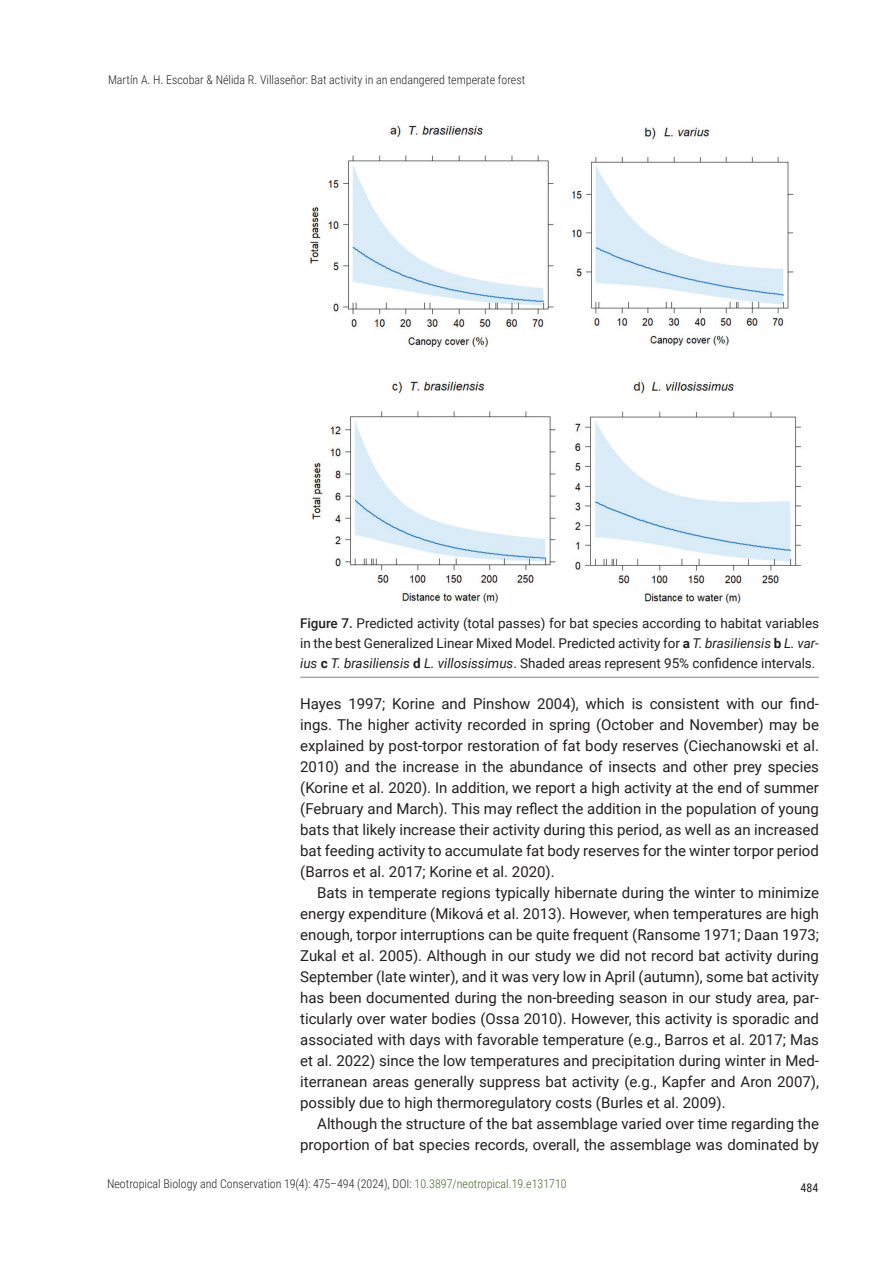
<style>
.page{position:relative;width:893px;height:1263px;background:#fff}
.page>*{position:absolute;margin:0;border:0;box-sizing:border-box;transform-origin:0 0}
.Body_text{font:15px/21px "Roboto";color:#231f20;text-align:justify}
.Body_text_-_no_indent{font:15px/21px "Roboto";color:#231f20;text-align:justify}
.FIG_-_Caption{font:13.5px/19.8px "Roboto";letter-spacing:-.005em;color:#231f20;text-align:justify}
.t1{font:300 12px "Roboto Condensed";color:#231f20}
.t2{font:12px "Roboto Condensed";color:#231f20}
.s1{font-weight:500}
.s2{font-weight:700}
.s3{font-style:italic}
.s4{color:#47642a}
</style>
<div class="page">
<img style="left:310px;top:125px;width:492px;height:479px">
<hr style="left:300px;top:676px;width:519px;height:2px;background:#a8a9ad">
<p class="t1" style="left:108px;top:71px;width:419px">Martín A. H. Escobar &amp; Nélida R. Villaseñor: Bat activity in an endangered temperate forest</p>
<p class="FIG_-_Caption" style="left:300px;top:613px;width:520px"><span class="s1">Figure 7.</span> Predicted activity (total passes) for bat species according to habitat variables in the best Generalized Linear Mixed Model. Predicted activity for <span class="s2">a</span> <span class="s3">T. brasiliensis</span> <span class="s2">b</span> <span class="s3">L. var&shy;ius</span> <span class="s2">c</span> <span class="s3">T. brasiliensis</span> <span class="s2">d</span> <span class="s3">L. villosissimus</span>. Shaded areas represent 95% confidence intervals.</p>
<p class="Body_text_-_no_indent" style="left:300px;top:692px;width:520px">Hayes 1997; Korine and Pinshow 2004), which is consistent with our find&shy;ings. The higher activity recorded in spring (October and November) may be explained by post-torpor restoration of fat body reserves (Ciechanowski et al.<br>2010) and the increase in the abundance of insects and other prey species (Korine et al. 2020). In addition, we report a high activity at the end of summer (February and March). This may reflect the addition in the population of young bats that likely increase their activity during this period, as well as an increased bat feeding activity to accumulate fat body reserves for the winter torpor period (Barros et al. 2017; Korine et al. 2020).</p>
<p class="Body_text" style="left:300px;top:881px;width:520px;text-indent:17px">Bats in temperate regions typically hibernate during the winter to minimize energy expenditure (Miková et al. 2013). However, when temperatures are high enough, torpor interruptions can be quite frequent (Ransome 1971; Daan 1973; Zukal et al. 2005). Although in our study we did not record bat activity during September (late winter), and it was very low in April (autumn), some bat activity has been documented during the non-breeding season in our study area, par&shy;ticularly over water bodies (Ossa 2010). However, this activity is sporadic and associated with days with favorable temperature (e.g., Barros et al. 2017; Mas et al. 2022) since the low temperatures and precipitation during winter in Med&shy;iterranean areas generally suppress bat activity (e.g., Kapfer and Aron 2007), possibly due to high thermoregulatory costs (Burles et al. 2009).</p>
<p class="Body_text" style="left:300px;top:1112px;width:520px;text-align:right">Although the structure of the bat assemblage varied over time regarding the proportion of bat species records, overall, the assemblage was dominated by</p>
<p class="t1" style="left:107px;top:1175px;width:461px">Neotropical Biology and Conservation 19(4): 475–494 (2024), DOI: <span class="s4">10.3897/neotropical.19.e131710</span></p>
<p class="t2" style="left:801px;top:1179px;width:19px">484</p>
</div>
